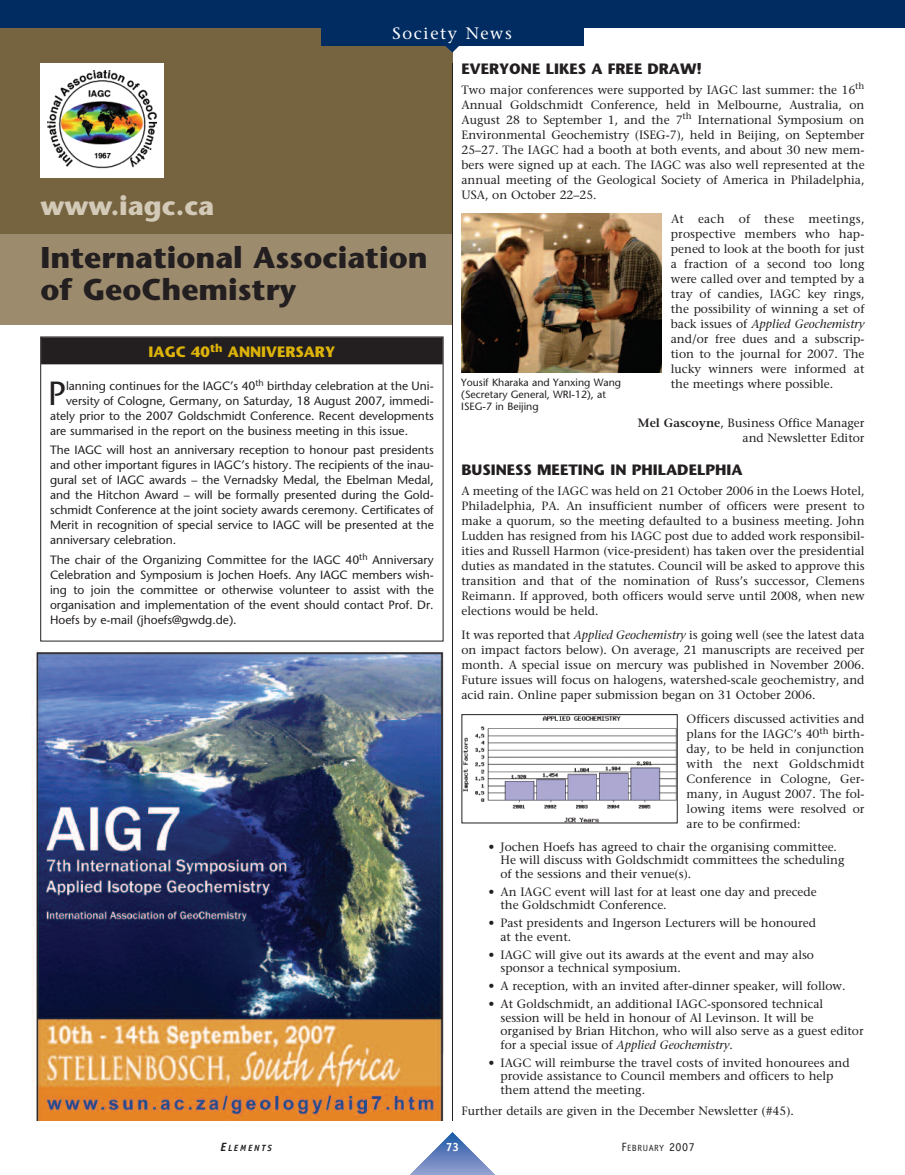
<style>
.page{position:relative;width:905px;height:1175px;background:#fff}
.page>*{position:absolute;margin:0;border:0;box-sizing:border-box;transform-origin:0 0}
.t1{font:33.45px "Stone Sans";color:#231f20}
.t2{font:700 30px/31.5px "Stone Sans";color:#231f20}
.t3{font:700 27px "Stone Sans";color:#d3c9b7}
.t4{font:16.5px "Stone Serif";letter-spacing:.1em;color:#fff}
.t5{font:700 15px "Stone Sans";color:#231f20}
.t6{font:700 15px "Stone Sans";color:#deb308}
.t7{font:12px/15px "Stone Serif";color:#231f20}
.t8{font:12px/15px "Stone Sans";color:#231f20;text-align:justify}
.t9{font:700 12px "Officina Sans";color:#fff}
.t10{font:10.5px/12px "Stone Sans";color:#231f20}
.t11{font:9px "Officina Sans";letter-spacing:.065em;color:#231f20}
.t12{font:italic 700 9px "Officina Sans";letter-spacing:.2em;color:#231f20}
.s1{font-style:italic}
.s2{font-weight:600}
.s3{font-size:12px}
</style>
<div class="page">
<div style="left:0;top:0;width:452px;height:284px;background:#766340"></div>
<div style="left:0;top:0;width:904px;height:27px;background:#002c62"></div>
<hr style="left:396px;top:1174px;width:113px;height:1px;background:#93a3d1">
<hr style="left:396px;top:1173px;width:113px;height:1px;background:#90a1d0">
<hr style="left:396px;top:1172px;width:113px;height:1px;background:#8d9ecf">
<hr style="left:396px;top:1171px;width:113px;height:1px;background:#8b9cce">
<hr style="left:396px;top:1170px;width:113px;height:1px;background:#89c">
<hr style="left:396px;top:1169px;width:113px;height:1px;background:#8597cb">
<hr style="left:396px;top:1168px;width:113px;height:1px;background:#8294c9">
<hr style="left:396px;top:1167px;width:113px;height:1px;background:#8092c8">
<hr style="left:396px;top:1166px;width:113px;height:1px;background:#7c90c7">
<hr style="left:396px;top:1165px;width:113px;height:1px;background:#7a8ec6">
<hr style="left:396px;top:1164px;width:113px;height:1px;background:#778cc5">
<hr style="left:396px;top:1163px;width:113px;height:1px;background:#748ac4">
<hr style="left:396px;top:1162px;width:113px;height:1px;background:#7289c3">
<hr style="left:396px;top:1161px;width:113px;height:1px;background:#7086c2">
<hr style="left:396px;top:1160px;width:113px;height:1px;background:#6d85c1">
<hr style="left:396px;top:1159px;width:113px;height:1px;background:#6982c0">
<hr style="left:396px;top:1158px;width:113px;height:1px;background:#6880bf">
<hr style="left:396px;top:1157px;width:113px;height:1px;background:#647fbe">
<hr style="left:396px;top:1156px;width:113px;height:1px;background:#617dbd">
<hr style="left:396px;top:1155px;width:113px;height:1px;background:#5e7bbc">
<hr style="left:396px;top:1154px;width:113px;height:1px;background:#5b79bb">
<hr style="left:396px;top:1153px;width:113px;height:1px;background:#5877b9">
<hr style="left:396px;top:1152px;width:113px;height:1px;background:#5575b8">
<hr style="left:396px;top:1151px;width:113px;height:1px;background:#5273b7">
<hr style="left:396px;top:1150px;width:113px;height:1px;background:#5072b7">
<hr style="left:396px;top:1149px;width:113px;height:1px;background:#4c70b5">
<hr style="left:396px;top:1148px;width:113px;height:1px;background:#476fb5">
<hr style="left:396px;top:1147px;width:113px;height:1px;background:#446db4">
<hr style="left:396px;top:1146px;width:113px;height:1px;background:#416cb3">
<hr style="left:396px;top:1145px;width:113px;height:1px;background:#3c6ab2">
<hr style="left:396px;top:1144px;width:113px;height:1px;background:#3369b1">
<hr style="left:396px;top:1143px;width:113px;height:1px;background:#3167b0">
<hr style="left:396px;top:1142px;width:113px;height:1px;background:#2f66b0">
<hr style="left:396px;top:1141px;width:113px;height:1px;background:#2d65af">
<hr style="left:396px;top:1140px;width:113px;height:1px;background:#2a63ae">
<hr style="left:396px;top:1139px;width:113px;height:1px;background:#2762ad">
<hr style="left:396px;top:1138px;width:113px;height:1px;background:#2460ac">
<hr style="left:396px;top:1137px;width:113px;height:1px;background:#225eab">
<hr style="left:396px;top:1136px;width:113px;height:1px;background:#1e5da9">
<hr style="left:396px;top:1135px;width:113px;height:1px;background:#1c5ba8">
<hr style="left:396px;top:1134px;width:113px;height:1px;background:#175aa8">
<hr style="left:396px;top:1133px;width:113px;height:1px;background:#1158a7">
<hr style="left:396px;top:1132px;width:113px;height:1px;background:#0856a6">
<div style="left:321px;top:0;width:263px;height:45px;background:#002c62"></div>
<svg style="left:444px;top:45px;width:16px;height:7px"></svg>
<div style="left:0;top:235px;width:452px;height:90px;background:#9d8b6d"></div>
<div style="left:40px;top:63px;width:124px;height:115px;background:#fff"></div>
<img style="left:48px;top:70px;width:109px;height:99px">
<img style="left:463px;top:716px;width:212px;height:105px">
<div style="left:461px;top:714px;width:216px;height:109px;border:1px solid #231f20"></div>
<img style="left:461px;top:214px;width:201px;height:158px">
<div style="left:41px;top:337px;width:401px;height:27px;background:#231f20"></div>
<div style="left:40px;top:336px;width:403px;height:305px;border:1px solid #231f20"></div>
<hr style="left:452px;top:63px;width:1px;height:1058px;background:#231f20">
<img style="left:32px;top:650px;width:411px;height:470px">
<h3 class="t4" style="left:392px;top:27px;width:121px">Society News</h3>
<p class="t5" style="left:461px;top:63px;width:242px">EVERYONE LIKES A FREE DRAW!</p>
<p class="t7" style="left:461px;top:83px;width:404px;text-align:justify">Two major conferences were supported by IAGC last summer: the 16<sup>th </sup>Annual Goldschmidt Conference, held in Melbourne, Australia, on August 28 to September 1, and the 7<sup>th</sup> International Symposium on Environmental Geochemistry (ISEG-7), held in Beijing, on September 25–27. The IAGC had a booth at both events, and about 30 new mem&shy;bers were signed up at each. The IAGC was also well represented at the annual meeting of the Geological Society of America in Philadelphia, USA, on October 22–25.</p>
<p class="t7" style="left:670px;top:212px;width:195px;text-align:justify">At each of these meetings, prospective members who hap&shy;pened to look at the booth for just a fraction of a second too long were called over and tempted by a tray of candies, IAGC key rings, the possibility of winning a set of back issues of <span class="s1">Applied Geochemistry </span>and/or free dues and a subscrip&shy;tion to the journal for 2007. The lucky winners were informed at the meetings where possible.</p>
<p class="t7" style="left:638px;top:416px;width:228px;text-align:right"><span class="s2">Mel Gascoyne</span>, Business Office Manager and Newsletter Editor</p>
<p class="t5" style="left:461px;top:464px;width:282px">BUSINESS MEETING IN PHILADELPHIA</p>
<p class="t7" style="left:461px;top:484px;width:404px;text-align:justify">A meeting of the IAGC was held on 21 October 2006 in the Loews Hotel, Philadelphia, PA. An insufficient number of officers were present to make a quorum, so the meeting defaulted to a business meeting. John Ludden has resigned from his IAGC post due to added work responsibil&shy;ities and Russell Harmon (vice-president) has taken over the presidential duties as mandated in the statutes. Council will be asked to approve this transition and that of the nomination of Russ’s successor, Clemens Reimann. If approved, both officers would serve until 2008, when new elections would be held.</p>
<p class="t7" style="left:461px;top:628px;width:404px;text-align:justify">It was reported that <span class="s1">Applied Geochemistry</span> is going well (see the latest data on impact factors below). On average, 21 manuscripts are received per month. A special issue on mercury was published in November 2006.<br>Future issues will focus on halogens, watershed-scale geochemistry, and acid rain. Online paper submission began on 31 October 2006.</p>
<p class="t7" style="left:686px;top:712px;width:179px;text-align:justify">Officers discussed activities and plans for the IAGC’s 40<sup>th</sup> birth&shy;day, to be held in conjunction with the next Goldschmidt Conference in Cologne, Ger&shy;many, in August 2007. The fol&shy;lowing items were resolved or are to be confirmed:</p>
<p class="t7" style="left:500px;top:841px;width:345px;line-height:13.5px;text-indent:-12px">• Jochen Hoefs has agreed to chair the organising committee.<br>He will discuss with Goldschmidt committees the scheduling of the sessions and their venue(s).</p>
<p class="t7" style="left:500px;top:886px;width:317px;line-height:13.5px;text-indent:-12px">• An IAGC event will last for at least one day and precede the Goldschmidt Conference.</p>
<p class="t7" style="left:500px;top:917px;width:317px;line-height:13.5px;text-indent:-12px">• Past presidents and Ingerson Lecturers will be honoured at the event.</p>
<p class="t7" style="left:500px;top:949px;width:315px;line-height:13.5px;text-indent:-12px">• IAGC will give out its awards at the event and may also sponsor a technical symposium.</p>
<p class="t7" style="left:488px;top:979px;width:358px">• A reception, with an invited after-dinner speaker, will follow.</p>
<p class="t7" style="left:500px;top:998px;width:364px;line-height:13.5px;text-indent:-12px">• At Goldschmidt, an additional IAGC-sponsored technical session will be held in honour of Al Levinson. It will be organised by Brian Hitchon, who will also serve as a guest editor for a special issue of <span class="s1">Applied Geochemistry</span>.</p>
<p class="t7" style="left:500px;top:1057px;width:350px;line-height:13.5px;text-indent:-12px">• IAGC will reimburse the travel costs of invited honourees and provide assistance to Council members and officers to help them attend the meeting.</p>
<p class="t7" style="left:461px;top:1104px;width:334px">Further details are given in the December Newsletter (#45).</p>
<h3 class="t3" style="left:40px;top:195px;width:175px">www.iagc.ca</h3>
<h2 class="t2" style="left:40px;top:245px;width:389px">International Association of GeoChemistry</h2>
<p class="t6" style="left:148px;top:346px;width:188px">IAGC 40<sup>th</sup> ANNIVERSARY</p>
<p class="t10" style="left:461px;top:377px;width:161px">Yousif Kharaka and Yanxing Wang (Secretary General, WRI-12), at<br>ISEG-7 in Beijing</p>
<h1 class="t1" style="left:48px;top:380px;width:19px">P</h1>
<p class="t8" style="left:66px;top:379px;width:369px">lanning continues for the IAGC’s 40<sup>th</sup> birthday celebration at the Uni-</p>
<p class="t8" style="left:66px;top:394px;width:369px">versity of Cologne, Germany, on Saturday, 18 August 2007, immedi-</p>
<p class="t8" style="left:50px;top:409px;width:385px">ately prior to the 2007 Goldschmidt Conference. Recent developments</p>
<p class="t8" style="left:50px;top:424px;width:359px">are summarised in the report on the business meeting in this issue.</p>
<p class="t8" style="left:50px;top:444px;width:385px">The IAGC will host an anniversary reception to honour past presidents and other important figures in IAGC’s history. The recipients of the inau&shy;gural set of IAGC awards – the Vernadsky Medal, the Ebelman Medal, and the Hitchon Award – will be formally presented during the Gold&shy;schmidt Conference at the joint society awards ceremony. Certificates of Merit in recognition of special service to IAGC will be presented at the anniversary celebration.</p>
<p class="t8" style="left:50px;top:553px;width:385px">The chair of the Organizing Committee for the IAGC 40<sup>th</sup> Anniversary Celebration and Symposium is Jochen Hoefs. Any IAGC members wish&shy;ing to join the committee or otherwise volunteer to assist with the organisation and implementation of the event should contact Prof. Dr.<br>Hoefs by e-mail (jhoefs@gwdg.de).</p>
<p class="t12" style="left:220px;top:1144px;width:53px"><span class="s3">E</span>LEMENTS</p>
<p class="t9" style="left:446px;top:1142px;width:15px">73</p>
<p class="t11" style="left:621px;top:1144px;width:75px"><span class="s3">F</span>EBRUARY <span class="s3">2007</span></p>
</div>
